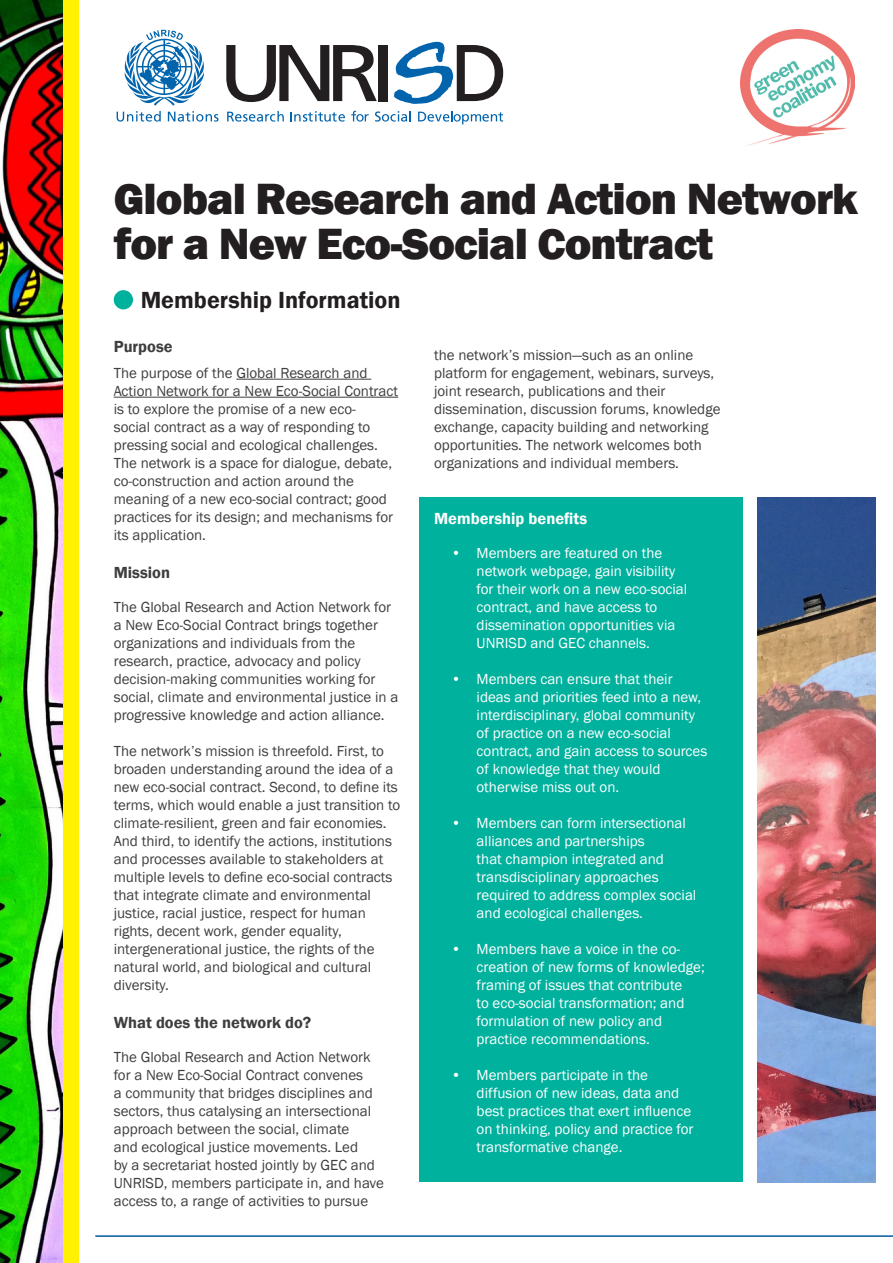
<style>
.page{position:relative;width:893px;height:1263px;background:#fff}
.page>*{position:absolute;margin:0;border:0;box-sizing:border-box;transform-origin:0 0}
.t1{font:800 45px "Franklin Gothic";letter-spacing:-.02em;color:#231f20}
.t2{font:600 24px "Franklin Gothic";color:#231f20}
.t3{font:600 16.5px "Franklin Gothic";color:#3e3e3f}
.t4{font:600 16.5px "Franklin Gothic";color:#fff}
.t5{font:15px/18px "Franklin Gothic";color:#3e3e3f}
.t6{font:15px/18px "Franklin Gothic";color:#fff}
</style>
<div class="page">
<div style="left:419px;top:497px;width:324px;height:685px;background:#00b19d"></div>
<img style="left:0;top:0;width:63px;height:1263px">
<svg style="left:226px;top:45px;width:151px;height:57px"></svg>
<div style="left:379px;top:45px;width:9px;height:56px;background:#231f20"></div>
<svg style="left:394px;top:42px;width:109px;height:62px"></svg>
<svg style="left:117px;top:30px;width:102px;height:92px"></svg>
<svg style="left:227px;top:111px;width:57px;height:11px"></svg>
<svg style="left:291px;top:111px;width:54px;height:11px"></svg>
<svg style="left:351px;top:111px;width:18px;height:11px"></svg>
<svg style="left:375px;top:111px;width:36px;height:11px"></svg>
<svg style="left:418px;top:111px;width:85px;height:13px"></svg>
<img style="left:740px;top:30px;width:114px;height:116px">
<hr style="left:95px;top:1235px;width:798px;height:2px;background:#015a9d">
<hr style="left:236px;top:379px;width:135px;height:1px;background:#3e3e3f">
<hr style="left:114px;top:397px;width:284px;height:1px;background:#3e3e3f">
<div style="left:114px;top:290px;width:19px;height:19px;background:#00b19d;border-radius:50%"></div>
<div style="left:63px;top:0;width:16px;height:1263px;background:#fff101"></div>
<img style="left:758px;top:497px;width:118px;height:685px">
<p class="t1" style="left:114px;top:170px;width:746px">Global Research and Action Network</p>
<p class="t1" style="left:114px;top:215px;width:601px">for a New Eco-Social Contract</p>
<p class="t2" style="left:141px;top:285px;width:261px">Membership Information</p>
<p class="t3" style="left:114px;top:336px;width:60px">Purpose</p>
<p class="t5" style="left:114px;top:364px;width:286px">The purpose of the Global Research and Action Network for a New Eco-Social Contract is to explore the promise of a new eco-<br>social contract as a way of responding to pressing social and ecological challenges.<br>The network is a space for dialogue, debate, co-construction and action around the meaning of a new eco-social contract; good practices for its design; and mechanisms for its application.</p>
<p class="t3" style="left:114px;top:562px;width:58px">Mission</p>
<p class="t5" style="left:114px;top:598px;width:286px">The Global Research and Action Network for a New Eco-Social Contract brings together organizations and individuals from the research, practice, advocacy and policy decision-making communities working for social, climate and environmental justice in a progressive knowledge and action alliance.</p>
<p class="t5" style="left:114px;top:742px;width:288px">The network’s mission is threefold. First, to broaden understanding around the idea of a new eco-social contract. Second, to define its terms, which would enable a just transition to climate-resilient, green and fair economies.<br>And third, to identify the actions, institutions and processes available to stakeholders at multiple levels to define eco-social contracts that integrate climate and environmental justice, racial justice, respect for human rights, decent work, gender equality, intergenerational justice, the rights of the natural world, and biological and cultural diversity.</p>
<p class="t3" style="left:114px;top:1012px;width:199px">What does the network do?</p>
<p class="t5" style="left:114px;top:1048px;width:272px">The Global Research and Action Network for a New Eco-Social Contract convenes<br>a community that bridges disciplines and sectors, thus catalysing an intersectional approach between the social, climate<br>and ecological justice movements. Led<br>by a secretariat hosted jointly by GEC and UNRISD, members participate in, and have access to, a range of activities to pursue</p>
<p class="t5" style="left:434px;top:346px;width:288px">the network’s mission—such as an online platform for engagement, webinars, surveys, joint research, publications and their dissemination, discussion forums, knowledge exchange, capacity building and networking opportunities. The network welcomes both organizations and individual members.</p>
<p class="t4" style="left:434px;top:508px;width:155px">Membership benefits</p>
<p class="t6" style="left:477px;top:544px;width:212px;text-indent:-26px">• Members are featured on the network webpage, gain visibility for their work on a new eco-social contract, and have access to dissemination opportunities via<br>UNRISD and GEC channels.</p>
<p class="t6" style="left:477px;top:670px;width:232px;text-indent:-26px">• Members can ensure that their ideas and priorities feed into a new, interdisciplinary, global community of practice on a new eco-social contract, and gain access to sources of knowledge that they would otherwise miss out on.</p>
<p class="t6" style="left:477px;top:814px;width:221px;text-indent:-26px">• Members can form intersectional alliances and partnerships<br>that champion integrated and transdisciplinary approaches required to address complex social and ecological challenges.</p>
<p class="t6" style="left:477px;top:940px;width:230px;text-indent:-26px">• Members have a voice in the co&shy;creation of new forms of knowledge; framing of issues that contribute<br>to eco-social transformation; and formulation of new policy and practice recommendations.</p>
<p class="t6" style="left:477px;top:1066px;width:218px;text-indent:-26px">• Members participate in the diffusion of new ideas, data and best practices that exert influence on thinking, policy and practice for transformative change.</p>
</div>
